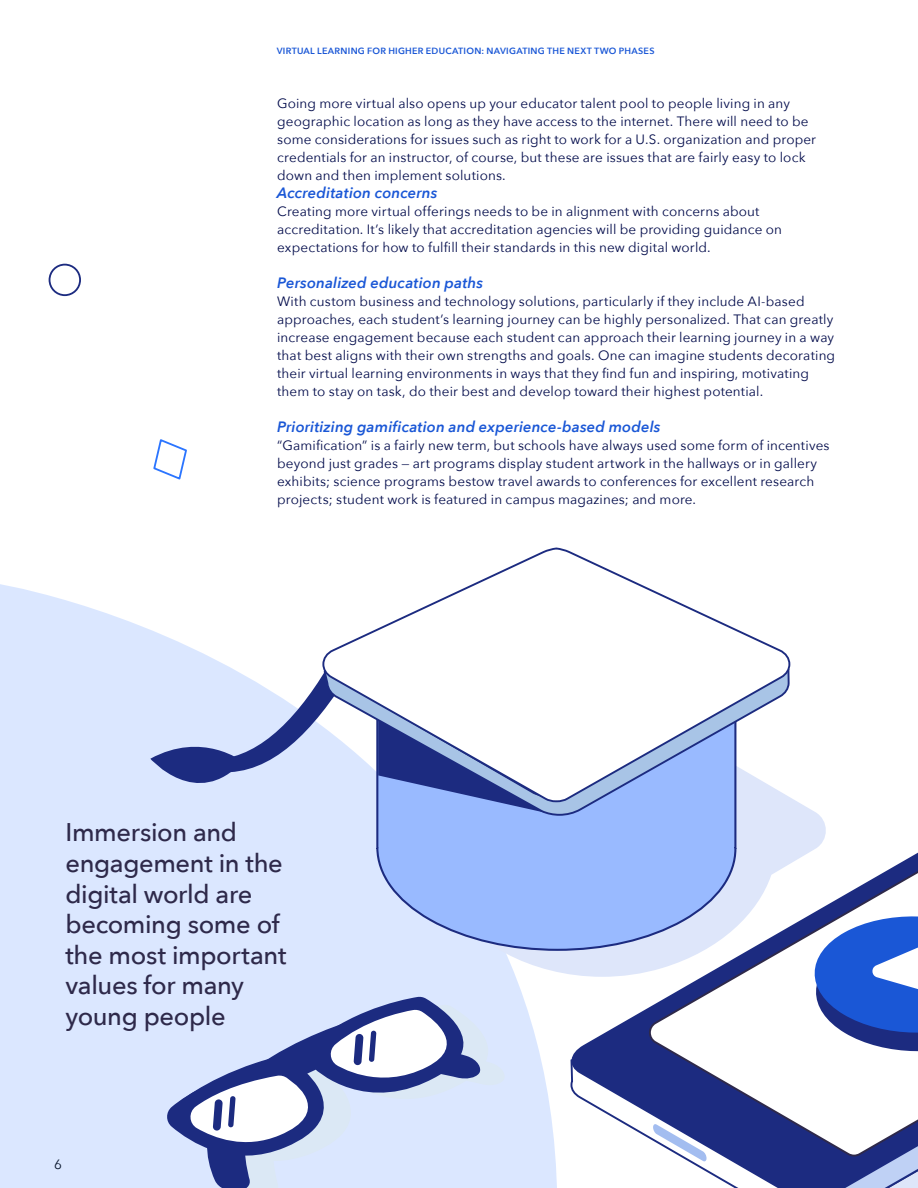
<style>
.page{position:relative;width:918px;height:1188px;background:#fff}
.page>*{position:absolute;margin:0;border:0;box-sizing:border-box;transform-origin:0 0}
.t1{font:500 25.5px/30.6px "Avenir Next";letter-spacing:-.015em;color:#2e294a}
.t2{font:italic 600 15px "Avenir Next";letter-spacing:.01em;color:#1a57d6}
.t3{font:13.5px/18px "Avenir Next";letter-spacing:.01em;color:#000a4a}
.t4{font:13.5px "Avenir Next";color:#000}
.t5{font:600 9px "Avenir Next";letter-spacing:.03em;color:#1a57d6}
</style>
<div class="page">
<svg style="left:0;top:584px;width:557px;height:604px;fill:#dbe7ff"></svg>
<div style="left:482px;top:1005px;width:24px;height:183px;background:#dbe7ff"></div>
<svg style="left:166px;top:997px;width:328px;height:172px;fill:#dbe7ff"></svg>
<svg style="left:174px;top:998px;width:308px;height:190px"></svg>
<svg style="left:432px;top:799px;width:390px;height:178px;fill:#dbe7ff"></svg>
<svg style="left:376px;top:817px;width:360px;height:134px;fill:#99baff"></svg>
<svg style="left:150px;top:656px;width:174px;height:156px"></svg>
<svg style="left:324px;top:802px;width:466px;height:14px;fill:#99baff"></svg>
<svg style="left:322px;top:548px;width:468px;height:254px"></svg>
<svg style="left:567px;top:818px;width:259px;height:370px"></svg>
<svg style="left:653px;top:1157px;width:54px;height:4px"></svg>
<svg style="left:649px;top:837px;width:177px;height:320px"></svg>
<svg style="left:797px;top:839px;width:121px;height:349px"></svg>
<div style="left:49px;top:264px;width:32px;height:32px;border:2px solid #1c2b80;border-radius:50%"></div>
<svg style="left:153px;top:439px;width:34px;height:41px"></svg>
<p class="t5" style="left:277px;top:46px;width:379px">VIRTUAL LEARNING FOR HIGHER EDUCATION: NAVIGATING THE NEXT TWO PHASES</p>
<p class="t3" style="left:277px;top:95px;width:541px">Going more virtual also opens up your educator talent pool to people living in any geographic location as long as they have access to the internet. There will need to be some considerations for issues such as right to work for a U.S. organization and proper credentials for an instructor, of course, but these are issues that are fairly easy to lock down and then implement solutions.</p>
<p class="t2" style="left:277px;top:186px;width:162px">Accreditation concerns</p>
<p class="t3" style="left:277px;top:203px;width:506px">Creating more virtual offerings needs to be in alignment with concerns about accreditation. It’s likely that accreditation agencies will be providing guidance on expectations for how to fulfill their standards in this new digital world.</p>
<p class="t2" style="left:277px;top:276px;width:207px">Personalized education paths</p>
<p class="t3" style="left:277px;top:293px;width:560px">With custom business and technology solutions, particularly if they include AI-based approaches, each student’s learning journey can be highly personalized. That can greatly increase engagement because each student can approach their learning journey in a way that best aligns with their own strengths and goals. One can imagine students decorating their virtual learning environments in ways that they find fun and inspiring, motivating them to stay on task, do their best and develop toward their highest potential.</p>
<p class="t2" style="left:277px;top:414px;width:385px">Prioritizing gamification and experience-based models</p>
<p class="t3" style="left:277px;top:436px;width:554px">“Gamification” is a fairly new term, but schools have always used some form of incentives beyond just grades — art programs display student artwork in the hallways or in gallery exhibits; science programs bestow travel awards to conferences for excellent research projects; student work is featured in campus magazines; and more.</p>
<h1 class="t1" style="left:65px;top:819px;width:222px">Immersion and engagement in the digital world are becoming some of the most important values for many young people</h1>
<p class="t4" style="left:54px;top:1158px;width:9px">6</p>
</div>
